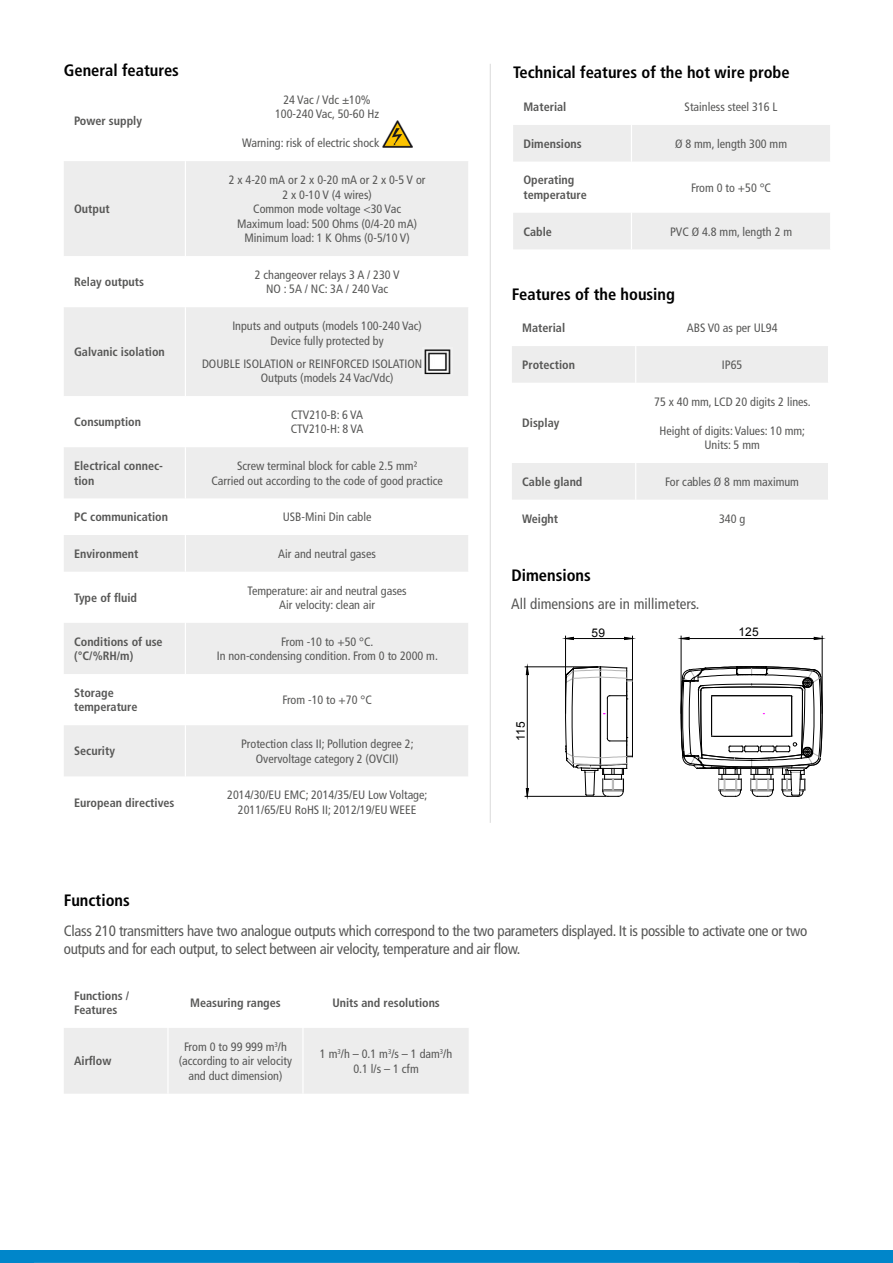
<style>
.page{position:relative;width:893px;height:1263px;background:#fff}
.page>*{position:absolute;margin:0;border:0;box-sizing:border-box;transform-origin:0 0}
.t1{font:700 condensed 16.5px "Frutiger LT Std";color:#000}
.t2{font:condensed 15px/18px "Frutiger LT Std";letter-spacing:-.02em;color:#575756}
.t3{font:condensed 15px "Frutiger LT Std";color:#575756}
.t4{font:condensed 12.15px/14.5px "Frutiger LT Std";color:#575756;text-align:center}
.t5{font:700 condensed 12.15px/14.5px "Frutiger LT Std";color:#575756}
.t6{font:12px "Arial";letter-spacing:.01em;color:#000}
</style>
<div class="page">
<svg style="left:64px;top:161px;width:404px;height:615px;fill:#ededed"></svg>
<hr style="left:185px;top:161px;width:1px;height:95px;background:#fff">
<hr style="left:185px;top:256px;width:1px;height:51px;background:#fff">
<hr style="left:185px;top:307px;width:1px;height:89px;background:#fff">
<hr style="left:185px;top:396px;width:1px;height:51px;background:#fff">
<hr style="left:185px;top:447px;width:1px;height:51px;background:#fff">
<hr style="left:185px;top:498px;width:1px;height:37px;background:#fff">
<hr style="left:185px;top:535px;width:1px;height:37px;background:#fff">
<hr style="left:185px;top:572px;width:1px;height:51px;background:#fff">
<hr style="left:185px;top:623px;width:1px;height:51px;background:#fff">
<hr style="left:185px;top:674px;width:1px;height:51px;background:#fff">
<hr style="left:185px;top:725px;width:1px;height:51px;background:#fff">
<img style="left:382px;top:121px;width:30px;height:27px">
<img style="left:422px;top:347px;width:30px;height:27px">
<svg style="left:512px;top:346px;width:316px;height:154px"></svg>
<hr style="left:635px;top:346px;width:1px;height:37px;background:#fff">
<hr style="left:635px;top:383px;width:1px;height:80px;background:#fff">
<hr style="left:635px;top:463px;width:1px;height:37px;background:#fff">
<hr style="left:632px;top:680px;width:1px;height:77px;background:#000">
<svg style="left:565px;top:666px;width:67px;height:131px"></svg>
<svg style="left:682px;top:637px;width:7px;height:3px"></svg>
<svg style="left:814px;top:637px;width:8px;height:3px"></svg>
<svg style="left:624px;top:637px;width:8px;height:3px"></svg>
<svg style="left:566px;top:637px;width:8px;height:3px"></svg>
<svg style="left:526px;top:667px;width:3px;height:8px"></svg>
<svg style="left:526px;top:788px;width:3px;height:8px"></svg>
<hr style="left:681px;top:636px;width:1px;height:77px;background:#000">
<hr style="left:822px;top:636px;width:1px;height:77px;background:#000">
<hr style="left:681px;top:638px;width:141px;height:1px;background:#000">
<hr style="left:527px;top:667px;width:1px;height:129px;background:#000">
<hr style="left:525px;top:796px;width:81px;height:1px;background:#000">
<hr style="left:565px;top:636px;width:1px;height:77px;background:#000">
<hr style="left:632px;top:636px;width:1px;height:43px;background:#000">
<hr style="left:566px;top:666px;width:32px;height:1px;background:#000">
<hr style="left:525px;top:666px;width:39px;height:1px;background:#000">
<hr style="left:565px;top:638px;width:67px;height:1px;background:#000">
<svg style="left:681px;top:666px;width:141px;height:131px"></svg>
<svg style="left:513px;top:125px;width:317px;height:124px"></svg>
<hr style="left:631px;top:125px;width:1px;height:37px;background:#fff">
<hr style="left:631px;top:162px;width:1px;height:51px;background:#fff">
<hr style="left:631px;top:213px;width:1px;height:36px;background:#fff">
<div style="left:0;top:1251px;width:893px;height:12px;background:#0086ca"></div>
<hr style="left:34px;top:1262px;width:765px;height:1px;background:#dadada">
<hr style="left:490px;top:64px;width:1px;height:759px;background:#dadada">
<div style="left:64px;top:1028px;width:405px;height:66px;background:#ededed"></div>
<hr style="left:167px;top:1028px;width:2px;height:66px;background:#fff">
<hr style="left:302px;top:1028px;width:2px;height:66px;background:#fff">
<h1 class="t1" style="left:64px;top:61px;width:117px">General features</h1>
<p class="t5" style="left:74px;top:114px;width:69px">Power supply</p>
<p class="t5" style="left:74px;top:202px;width:37px">Output</p>
<p class="t4" style="left:275px;top:93px;width:106px">24 Vac / Vdc ±10%<br>100-240 Vac, 50-60 Hz</p>
<p class="t4" style="left:242px;top:135px;width:139px">Warning: risk of electric shock</p>
<p class="t4" style="left:229px;top:173px;width:198px">2 x 4-20 mA or 2 x 0-20 mA or 2 x 0-5 V or<br>2 x 0-10 V (4 wires)<br>Common mode voltage &lt;30 Vac<br>Maximum load: 500 Ohms (0/4-20 mA)<br>Minimum load: 1 K Ohms (0-5/10 V)</p>
<p class="t5" style="left:74px;top:275px;width:71px">Relay outputs</p>
<p class="t4" style="left:255px;top:267px;width:146px">2 changeover relays 3 A / 230 V<br>NO : 5A / NC: 3A / 240 Vac</p>
<p class="t5" style="left:74px;top:345px;width:92px">Galvanic isolation</p>
<p class="t4" style="left:232px;top:319px;width:191px">Inputs and outputs (models 100-240 Vac)<br>Device fully protected by</p>
<p class="t4" style="left:261px;top:356px;width:163px;text-align:left;text-indent:-59px">DOUBLE ISOLATION or REINFORCED ISOLATION<br>Outputs (models 24 Vac/Vdc)</p>
<p class="t5" style="left:74px;top:415px;width:68px">Consumption</p>
<p class="t4" style="left:291px;top:407px;width:74px;text-align:left">CTV210-B: 6 VA<br>CTV210-H: 8 VA</p>
<p class="t5" style="left:74px;top:459px;width:91px">Electrical connec&shy;tion</p>
<p class="t4" style="left:211px;top:459px;width:233px">Screw terminal block for cable 2.5 mm²<br>Carried out according to the code of good practice</p>
<p class="t5" style="left:74px;top:510px;width:95px">PC communication</p>
<p class="t4" style="left:283px;top:510px;width:90px">USB-Mini Din cable</p>
<p class="t5" style="left:74px;top:546px;width:66px">Environment</p>
<p class="t4" style="left:278px;top:546px;width:99px">Air and neutral gases</p>
<p class="t5" style="left:74px;top:590px;width:64px">Type of fluid</p>
<p class="t4" style="left:247px;top:583px;width:161px">Temperature: air and neutral gases<br>Air velocity: clean air</p>
<p class="t5" style="left:74px;top:634px;width:90px">Conditions of use (°C/%RH/m)</p>
<p class="t4" style="left:217px;top:634px;width:223px">From -10 to +50 °C.<br>In non-condensing condition. From 0 to 2000 m.</p>
<p class="t5" style="left:74px;top:685px;width:65px">Storage temperature</p>
<p class="t4" style="left:282px;top:693px;width:91px">From -10 to +70 °C</p>
<p class="t5" style="left:74px;top:744px;width:42px">Security</p>
<p class="t4" style="left:241px;top:737px;width:174px">Protection class II; Pollution degree 2;<br>Overvoltage category 2 (OVCII)</p>
<p class="t5" style="left:74px;top:795px;width:102px">European directives</p>
<p class="t4" style="left:227px;top:788px;width:202px">2014/30/EU EMC; 2014/35/EU Low Voltage;<br>2011/65/EU RoHS II; 2012/19/EU WEEE</p>
<h1 class="t1" style="left:513px;top:62px;width:278px">Technical features of the hot wire probe</h1>
<p class="t5" style="left:523px;top:100px;width:44px">Material</p>
<p class="t4" style="left:685px;top:100px;width:94px">Stainless steel 316 L</p>
<p class="t5" style="left:523px;top:136px;width:60px">Dimensions</p>
<p class="t4" style="left:675px;top:136px;width:114px">Ø 8 mm, length 300 mm</p>
<p class="t5" style="left:523px;top:173px;width:65px">Operating temperature</p>
<p class="t4" style="left:691px;top:180px;width:82px">From 0 to +50 °C</p>
<p class="t5" style="left:523px;top:224px;width:30px">Cable</p>
<p class="t4" style="left:670px;top:224px;width:124px">PVC Ø 4.8 mm, length 2 m</p>
<h1 class="t1" style="left:512px;top:284px;width:165px">Features of the housing</h1>
<p class="t5" style="left:522px;top:321px;width:44px">Material</p>
<p class="t4" style="left:687px;top:321px;width:92px">ABS V0 as per UL94</p>
<p class="t5" style="left:522px;top:357px;width:54px">Protection</p>
<p class="t4" style="left:722px;top:358px;width:22px">IP65</p>
<p class="t5" style="left:522px;top:416px;width:39px">Display</p>
<p class="t4" style="left:654px;top:394px;width:158px">75 x 40 mm, LCD 20 digits 2 lines.</p>
<p class="t4" style="left:659px;top:423px;width:147px">Height of digits: Values: 10 mm;<br>Units: 5 mm</p>
<p class="t5" style="left:522px;top:474px;width:62px">Cable gland</p>
<p class="t4" style="left:665px;top:474px;width:135px">For cables Ø 8 mm maximum</p>
<p class="t5" style="left:522px;top:511px;width:37px">Weight</p>
<p class="t4" style="left:719px;top:511px;width:28px">340 g</p>
<h1 class="t1" style="left:511px;top:566px;width:81px">Dimensions</h1>
<p class="t3" style="left:511px;top:595px;width:190px">All dimensions are in millimeters.</p>
<p class="t6" style="left:513px;top:741px;width:22px;rotate:-90deg">115</p>
<p class="t6" style="left:592px;top:625px;width:15px">59</p>
<p class="t6" style="left:738px;top:624px;width:22px">125</p>
<h1 class="t1" style="left:64px;top:890px;width:68px">Functions</h1>
<p class="t2" style="left:64px;top:922px;width:745px">Class 210 transmitters have two analogue outputs which correspond to the two parameters displayed. It is possible to activate one or two outputs and for each output, to select between air velocity, temperature and air flow.</p>
<p class="t5" style="left:74px;top:988px;width:57px">Functions /<br>Features</p>
<p class="t5" style="left:190px;top:995px;width:92px">Measuring ranges</p>
<p class="t5" style="left:332px;top:995px;width:109px">Units and resolutions</p>
<p class="t5" style="left:74px;top:1054px;width:39px">Airflow</p>
<p class="t4" style="left:179px;top:1039px;width:115px">From 0 to 99 999 m<sup>3</sup>/h (according to air velocity and duct dimension)</p>
<p class="t4" style="left:320px;top:1047px;width:134px">1 m<sup>3</sup>/h – 0.1 m<sup>3</sup>/s – 1 dam<sup>3</sup>/h<br>0.1 l/s – 1 cfm</p>
</div>
